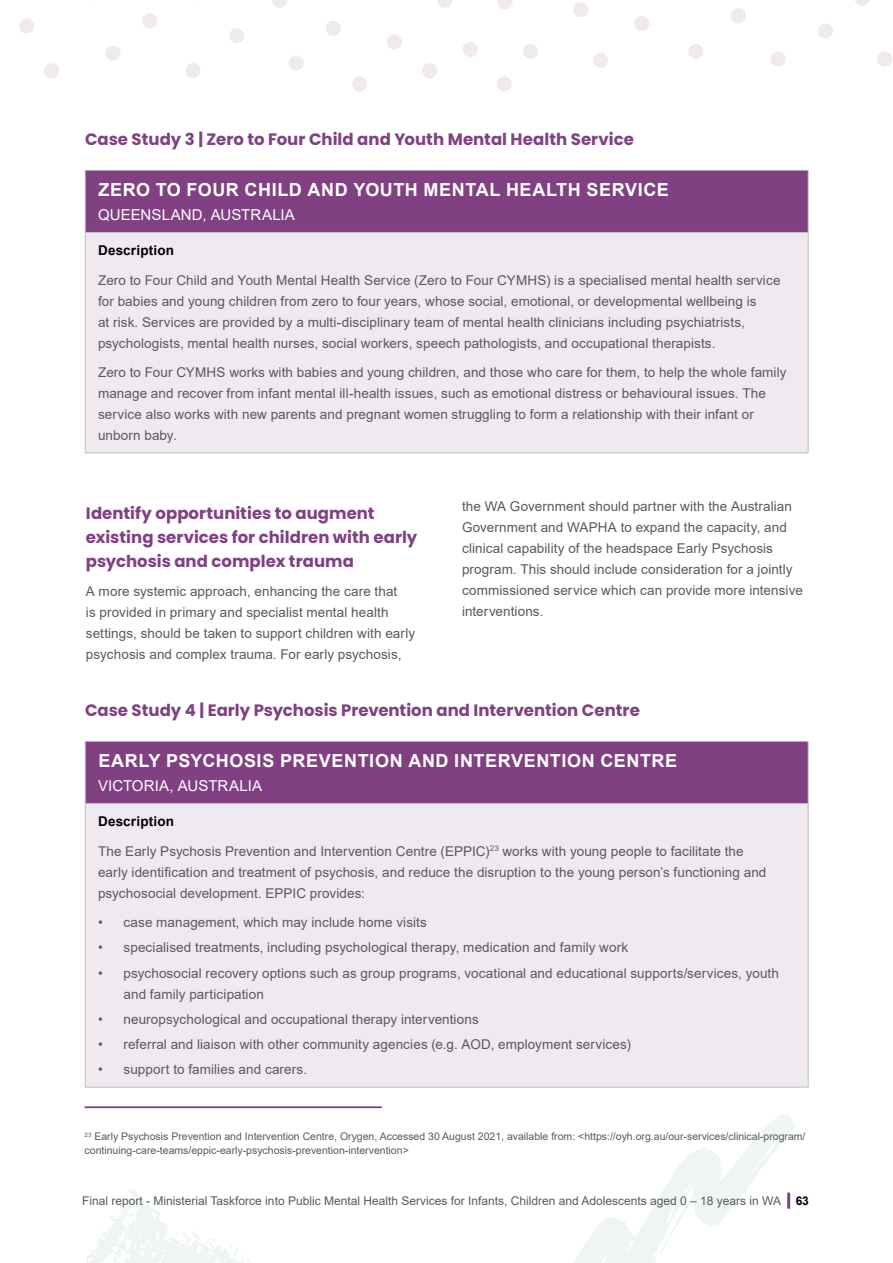
<style>
.page{position:relative;width:893px;height:1263px;background:#fff}
.page>*{position:absolute;margin:0;border:0;box-sizing:border-box;transform-origin:0 0}
.t1{font:700 18px "Arial";letter-spacing:.035em;color:#fff}
.t2{font:700 16.5px/24px "Poppins";color:#804082}
.t3{font:15px "Arial";letter-spacing:.005em;color:#fff}
.t4{font:13.5px/21px "Arial";letter-spacing:.005em;color:#58595b}
.t5{font:700 13.5px "Arial";letter-spacing:.015em;color:#000}
.t6{font:12px "Arial";color:#58595b}
.t7{font:10.5px/13.5px "Arial";color:#58595b}
.s1{font-weight:700;color:#000}
</style>
<div class="page">
<svg style="left:86px;top:1189px;width:166px;height:74px"></svg>
<svg style="left:185px;top:63px;width:15px;height:15px"></svg>
<svg style="left:19px;top:18px;width:15px;height:15px"></svg>
<svg style="left:289px;top:56px;width:15px;height:15px"></svg>
<svg style="left:272px;top:0;width:15px;height:8px"></svg>
<svg style="left:387px;top:34px;width:15px;height:15px"></svg>
<svg style="left:463px;top:42px;width:15px;height:15px"></svg>
<svg style="left:44px;top:63px;width:15px;height:15px"></svg>
<svg style="left:352px;top:76px;width:15px;height:16px"></svg>
<svg style="left:142px;top:13px;width:15px;height:15px"></svg>
<svg style="left:229px;top:28px;width:15px;height:15px"></svg>
<svg style="left:437px;top:0;width:15px;height:8px"></svg>
<svg style="left:422px;top:63px;width:15px;height:15px"></svg>
<svg style="left:105px;top:46px;width:16px;height:15px"></svg>
<svg style="left:326px;top:21px;width:15px;height:15px"></svg>
<svg style="left:877px;top:51px;width:15px;height:16px"></svg>
<svg style="left:688px;top:44px;width:15px;height:15px"></svg>
<svg style="left:573px;top:2px;width:15px;height:15px"></svg>
<svg style="left:497px;top:0;width:16px;height:10px"></svg>
<svg style="left:593px;top:53px;width:15px;height:15px"></svg>
<svg style="left:496px;top:76px;width:16px;height:15px"></svg>
<svg style="left:818px;top:23px;width:15px;height:16px"></svg>
<svg style="left:731px;top:8px;width:15px;height:15px"></svg>
<svg style="left:770px;top:51px;width:16px;height:16px"></svg>
<svg style="left:523px;top:44px;width:15px;height:15px"></svg>
<svg style="left:855px;top:0;width:15px;height:6px"></svg>
<svg style="left:634px;top:16px;width:16px;height:15px"></svg>
<div style="left:85px;top:170px;width:723px;height:62px;background:#804082"></div>
<div style="left:85px;top:232px;width:723px;height:221px;background:#f0eaf0"></div>
<hr style="left:85px;top:170px;width:723px;height:1px;background:#bcbec0">
<hr style="left:85px;top:171px;width:1px;height:61px;background:#bcbec0">
<hr style="left:808px;top:171px;width:1px;height:61px;background:#bcbec0">
<hr style="left:85px;top:232px;width:723px;height:1px;background:#bcbec0">
<hr style="left:85px;top:233px;width:1px;height:220px;background:#bcbec0">
<hr style="left:808px;top:233px;width:1px;height:220px;background:#bcbec0">
<hr style="left:85px;top:453px;width:723px;height:1px;background:#bcbec0">
<div style="left:85px;top:741px;width:723px;height:62px;background:#804082"></div>
<div style="left:85px;top:803px;width:723px;height:284px;background:#f0eaf0"></div>
<hr style="left:85px;top:741px;width:723px;height:1px;background:#bcbec0">
<hr style="left:85px;top:742px;width:1px;height:61px;background:#bcbec0">
<hr style="left:808px;top:742px;width:1px;height:61px;background:#bcbec0">
<hr style="left:85px;top:803px;width:723px;height:1px;background:#bcbec0">
<hr style="left:85px;top:804px;width:1px;height:283px;background:#bcbec0">
<hr style="left:808px;top:804px;width:1px;height:283px;background:#bcbec0">
<hr style="left:85px;top:1087px;width:723px;height:1px;background:#bcbec0">
<hr style="left:85px;top:1106px;width:297px;height:2px;background:#804082">
<svg style="left:574px;top:1114px;width:222px;height:149px"></svg>
<p class="t2" style="left:85px;top:127px;width:550px">Case Study 3 | Zero to Four Child and Youth Mental Health Service</p>
<h1 class="t1" style="left:98px;top:177px;width:572px">ZERO TO FOUR CHILD AND YOUTH MENTAL HEALTH SERVICE</h1>
<p class="t3" style="left:98px;top:204px;width:198px">QUEENSLAND, AUSTRALIA</p>
<p class="t5" style="left:98px;top:241px;width:78px">Description</p>
<p class="t4" style="left:98px;top:269px;width:684px">Zero to Four Child and Youth Mental Health Service (Zero to Four CYMHS) is a specialised mental health service for babies and young children from zero to four years, whose social, emotional, or developmental wellbeing is<br>at risk. Services are provided by a multi-disciplinary team of mental health clinicians including psychiatrists, psychologists, mental health nurses, social workers, speech pathologists, and occupational therapists.</p>
<p class="t4" style="left:98px;top:362px;width:690px">Zero to Four CYMHS works with babies and young children, and those who care for them, to help the whole family manage and recover from infant mental ill-health issues, such as emotional distress or behavioural issues. The service also works with new parents and pregnant women struggling to form a relationship with their infant or unborn baby.</p>
<p class="t2" style="left:86px;top:501px;width:333px">Identify opportunities to augment existing services for children with early psychosis and complex trauma</p>
<p class="t4" style="left:86px;top:581px;width:331px">A more systemic approach, enhancing the care that<br>is provided in primary and specialist mental health settings, should be taken to support children with early psychosis and complex trauma. For early psychosis,</p>
<p class="t4" style="left:462px;top:496px;width:342px">the WA Government should partner with the Australian Government and WAPHA to expand the capacity, and clinical capability of the headspace Early Psychosis program. This should include consideration for a jointly commissioned service which can provide more intensive interventions.</p>
<p class="t2" style="left:85px;top:698px;width:556px">Case Study 4 | Early Psychosis Prevention and Intervention Centre</p>
<h1 class="t1" style="left:98px;top:748px;width:580px">EARLY PSYCHOSIS PREVENTION AND INTERVENTION CENTRE</h1>
<p class="t3" style="left:98px;top:775px;width:165px">VICTORIA, AUSTRALIA</p>
<p class="t4" style="left:98px;top:806px;width:647px;line-height:29.5px"><span class="s1">Description<br></span>The Early Psychosis Prevention and Intervention Centre (EPPIC)<sup>23</sup> works with young people to facilitate the</p>
<p class="t4" style="left:98px;top:861px;width:670px">early identification and treatment of psychosis, and reduce the disruption to the young person’s functioning and psychosocial development. EPPIC provides:</p>
<p class="t4" style="left:98px;top:912px;width:330px">• case management, which may include home visits</p>
<p class="t4" style="left:98px;top:937px;width:532px">• specialised treatments, including psychological therapy, medication and family work</p>
<p class="t4" style="left:124px;top:962px;width:657px;text-indent:-26px">• psychosocial recovery options such as group programs, vocational and educational supports/services, youth and family participation</p>
<p class="t4" style="left:98px;top:1008px;width:382px">• neuropsychological and occupational therapy interventions</p>
<p class="t4" style="left:98px;top:1034px;width:534px">• referral and liaison with other community agencies (e.g. AOD, employment services)</p>
<p class="t4" style="left:98px;top:1059px;width:211px">• support to families and carers.</p>
<p class="t7" style="left:85px;top:1129px;width:722px"><sup>23</sup> Early Psychosis Prevention and Intervention Centre, Orygen, Accessed 30 August 2021, available from: &lt;https://oyh.org.au/our-services/clinical-program/ continuing-care-teams/eppic-early-psychosis-prevention-intervention&gt;</p>
<p class="t6" style="left:82px;top:1192px;width:728px">Final report - Ministerial Taskforce into Public Mental Health Services for Infants, Children and Adolescents aged 0 – 18 years in WA <span class="s1">63</span></p>
</div>
